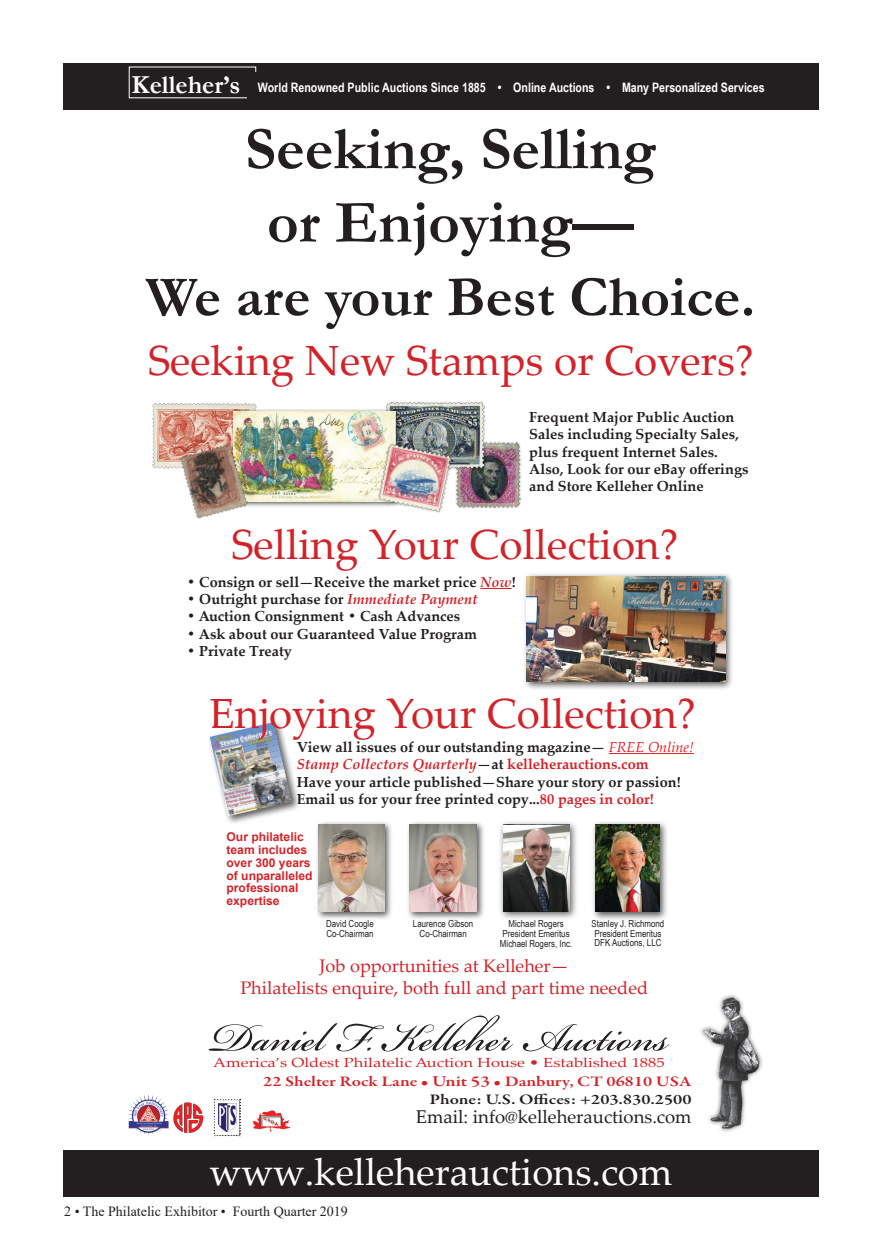
<style>
.page{position:relative;width:882px;height:1260px;background:#fff}
.page>*{position:absolute;margin:0;border:0;box-sizing:border-box;transform-origin:0 0}
.t1{font:61.6px "Bickham Script Pro";color:#231f20}
.t2{font:700 61.25px "Garamond";color:#231f20}
.t3{font:700 57.75px "Garamond";color:#231f20}
.t4{font:42.18px "Palatino Linotype";color:#d1232a}
.t5{font:38.15px "Palatino Linotype";color:#fff}
.t6{font:700 26.07px "Garamond";color:#fff}
.t7{font:18.55px "Palatino Linotype";color:#231f20}
.t8{font:18.2px "Palatino Linotype";color:#d1232a}
.t9{font:600 14.7px "Garamond Premr Pro";color:#d1232a;scale:1.25 1}
.t10{font:600 14.7px "Garamond Premr Pro";color:#231f20;scale:1.25 1}
.t11{font:700 14.53px/17.5px "Palatino Linotype";color:#231f20}
.t12{font:italic 700 14.53px "Palatino Linotype";color:#d1232a}
.t13{font:14px "Times New Roman";color:#231f20}
.t14{font:13.3px "Palatino Linotype";color:#d1232a;scale:1.25 1}
.t15{font:700 12.95px "Arial Narrow";color:#fff}
.t16{font:700 12.08px "Arial";color:#d1232a}
.t17{font:9.62px "Arial Narrow";color:#231f20}
.s1{font-style:italic;color:#d1232a}
.s2{font-weight:400;font-style:italic;color:#df2027}
.s3{font-style:normal;color:#231f20}
.s4{font-style:normal}
.s5{color:#d1232a}
.s6{font-size:15.4px}
</style>
<div class="page">
<img style="left:455px;top:441px;width:67px;height:68px">
<img style="left:385px;top:402px;width:101px;height:67px">
<div style="left:63px;top:63px;width:756px;height:47px;background:#231f20"></div>
<img style="left:701px;top:995px;width:62px;height:137px">
<img style="left:128px;top:1094px;width:41px;height:41px">
<img style="left:173px;top:1102px;width:31px;height:32px">
<img style="left:213px;top:1099px;width:28px;height:37px">
<img style="left:252px;top:1110px;width:39px;height:22px">
<img style="left:152px;top:402px;width:105px;height:67px">
<div style="left:231px;top:409px;width:171px;height:99px;background:#231f20;opacity:.75"></div>
<img style="left:233px;top:411px;width:162px;height:90px">
<img style="left:179px;top:441px;width:72px;height:78px">
<hr style="left:480px;top:588px;width:32px;height:1px;background:#d1232a">
<div style="left:523px;top:572px;width:211px;height:118px;background:#231f20;opacity:.75"></div>
<img style="left:526px;top:576px;width:199px;height:105px">
<div style="left:591px;top:821px;width:77px;height:100px;background:#231f20;opacity:.75"></div>
<img style="left:595px;top:824px;width:64px;height:88px">
<img style="left:374px;top:441px;width:81px;height:72px">
<div style="left:407px;top:821px;width:78px;height:99px;background:#231f20;opacity:.75"></div>
<img style="left:410px;top:824px;width:66px;height:88px">
<div style="left:315px;top:821px;width:78px;height:99px;background:#231f20;opacity:.75"></div>
<img style="left:319px;top:824px;width:66px;height:88px">
<div style="left:498px;top:820px;width:80px;height:100px;background:#231f20;opacity:.75"></div>
<img style="left:503px;top:825px;width:66px;height:86px">
<hr style="left:609px;top:753px;width:85px;height:1px;background:#df2027">
<div style="left:207px;top:720px;width:94px;height:105px;background:#231f20;opacity:.75"></div>
<img style="left:210px;top:722px;width:65px;height:20px">
<img style="left:211px;top:728px;width:65px;height:20px">
<img style="left:212px;top:733px;width:65px;height:21px">
<img style="left:214px;top:739px;width:65px;height:20px">
<img style="left:215px;top:744px;width:65px;height:21px">
<img style="left:216px;top:750px;width:65px;height:20px">
<img style="left:217px;top:755px;width:65px;height:21px">
<img style="left:219px;top:761px;width:65px;height:20px">
<img style="left:220px;top:767px;width:65px;height:20px">
<img style="left:221px;top:772px;width:65px;height:20px">
<img style="left:223px;top:778px;width:64px;height:20px">
<img style="left:224px;top:783px;width:65px;height:20px">
<img style="left:225px;top:789px;width:65px;height:20px">
<img style="left:226px;top:794px;width:65px;height:20px">
<img style="left:228px;top:800px;width:64px;height:16px">
<div style="left:63px;top:1150px;width:756px;height:47px;background:#231f20"></div>
<p class="t6" style="left:132px;top:67px;width:110px">Kelleher’s</p>
<p class="t15" style="left:258px;top:78px;width:508px">World Renowned Public Auctions Since 1885 • Online Auctions • Many Personalized Services</p>
<p class="t2" style="left:245px;top:107px;width:413px">Seeking, Selling</p>
<p class="t2" style="left:267px;top:181px;width:368px">or Enjoying—</p>
<p class="t3" style="left:146px;top:258px;width:611px">We are your Best Choice.</p>
<p class="t4" style="left:148px;top:331px;width:607px">Seeking New Stamps or Covers?</p>
<p class="t11" style="left:529px;top:408px;width:211px">Frequent Major Public Auction<br>Sales including Specialty Sales, plus frequent Internet Sales.</p>
<p class="t11" style="left:529px;top:460px;width:221px">Also, Look for our eBay offerings and Store Kelleher Online</p>
<p class="t4" style="left:231px;top:515px;width:449px">Selling Your Collection?</p>
<p class="t11" style="left:187px;top:572px;width:330px">• Consign or sell—Receive the market price <span class="s1">Now</span>!</p>
<p class="t11" style="left:187px;top:590px;width:292px">• Outright purchase for <span class="s1">Immediate Payment</span></p>
<p class="t11" style="left:187px;top:607px;width:275px">• Auction Consignment • Cash Advances</p>
<p class="t11" style="left:187px;top:625px;width:292px">• Ask about our Guaranteed Value Program</p>
<p class="t11" style="left:187px;top:642px;width:107px">• Private Treaty</p>
<p class="t4" style="left:209px;top:684px;width:488px">Enjoying Your Collection?</p>
<p class="t11" style="left:297px;top:738px;width:399px">View all issues of our outstanding magazine— <span class="s2">FREE Online!</span></p>
<p class="t12" style="left:297px;top:754px;width:353px">Stamp Collectors Quarterly<span class="s3">—at</span> <span class="s4">kelleherauctions.com</span></p>
<p class="t11" style="left:297px;top:773px;width:385px">Have your article published—Share your story or passion!</p>
<p class="t11" style="left:297px;top:790px;width:359px">Email us for your free printed copy...<span class="s5">80 pages in color!</span></p>
<p class="t16" style="left:227px;top:829px;width:79px">Our philatelic</p>
<p class="t16" style="left:227px;top:841px;width:82px">team includes</p>
<p class="t16" style="left:227px;top:854px;width:86px">over 300 years</p>
<p class="t16" style="left:227px;top:867px;width:88px">of unparalleled</p>
<p class="t16" style="left:227px;top:880px;width:73px">professional</p>
<p class="t16" style="left:227px;top:892px;width:55px">expertise</p>
<p class="t17" style="left:326px;top:917px;width:49px">David Coogle</p>
<p class="t17" style="left:326px;top:926px;width:49px">Co-Chairman</p>
<p class="t17" style="left:413px;top:917px;width:62px">Laurence Gibson</p>
<p class="t17" style="left:420px;top:927px;width:49px">Co-Chairman</p>
<p class="t17" style="left:509px;top:917px;width:57px">Michael Rogers</p>
<p class="t17" style="left:503px;top:927px;width:69px">President Emeritus</p>
<p class="t17" style="left:500px;top:936px;width:74px">Michael Rogers, Inc.</p>
<p class="t17" style="left:592px;top:916px;width:74px">Stanley J. Richmond</p>
<p class="t17" style="left:594px;top:926px;width:69px">President Emeritus</p>
<p class="t17" style="left:594px;top:936px;width:69px">DFK Auctions, LLC</p>
<p class="t8" style="left:320px;top:953px;width:251px">Job opportunities at Kelleher—</p>
<p class="t8" style="left:240px;top:975px;width:409px">Philatelists enquire, both full and part time needed</p>
<p class="t1" style="left:211px;top:993px;width:459px">Daniel F. Kelleher Auctions</p>
<p class="t14" style="left:213px;top:1053px;width:363px">America’s Oldest Philatelic Auction House • Established 1885</p>
<p class="t9" style="left:263px;top:1073px;width:344px">22 Shelter Rock Lane • <span class="s6">Unit 53</span> • Danbury, CT 06810 USA</p>
<p class="t10" style="left:430px;top:1091px;width:211px">Phone: U.S. Offices: +203.830.2500</p>
<p class="t7" style="left:416px;top:1103px;width:277px">Email: info@kelleherauctions.com</p>
<p class="t5" style="left:210px;top:1145px;width:464px">www.kelleherauctions.com</p>
<p class="t13" style="left:64px;top:1201px;width:285px">2 • The Philatelic Exhibitor • Fourth Quarter 2019</p>
</div>
